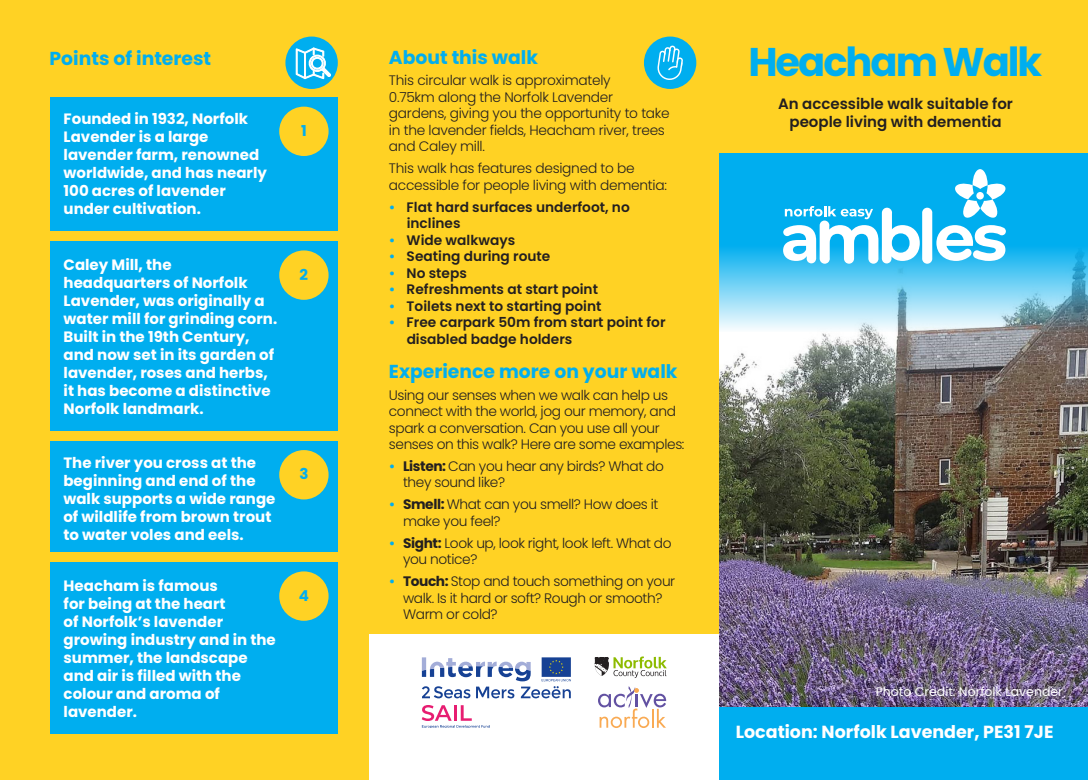
<style>
.page{position:relative;width:1088px;height:780px;background:#fff}
.page>*{position:absolute;margin:0;border:0;box-sizing:border-box;transform-origin:0 0}
.t1{font:700 40px "Poppins";letter-spacing:-.05em;color:#00aeef}
.t2{font:700 18.75px "Poppins";color:#00aeef}
.t3{font:700 17.5px "Poppins";color:#fff}
.t4{font:700 15px/18px "Poppins";color:#fff}
.t5{font:600 15px/18px "Poppins";color:#231f20;text-align:center}
.t6{font:700 15px "Poppins";color:#00aeef}
.t7{font:300 13.75px/16.5px "Poppins";letter-spacing:-.03em;color:#231f20}
.t8{font:600 13.75px/16.5px "Poppins";color:#231f20}
.t9{font:12.5px "Poppins";color:#fff}
.s1{color:#00aeef}
.s2{font-weight:600;color:#00aeef}
.s3{font-weight:700}
</style>
<div class="page">
<div style="left:0;top:0;width:369px;height:780px;background:#ffd224"></div>
<div style="left:369px;top:0;width:350px;height:634px;background:#ffd224"></div>
<div style="left:285px;top:37px;width:53px;height:52px;background:#00aeef;border-radius:50%"></div>
<svg style="left:296px;top:48px;width:35px;height:31px"></svg>
<div style="left:644px;top:37px;width:52px;height:52px;background:#00aeef;border-radius:50%"></div>
<svg style="left:657px;top:45px;width:26px;height:35px"></svg>
<div style="left:50px;top:97px;width:288px;height:133px;background:#00aeef"></div>
<div style="left:50px;top:562px;width:288px;height:171px;background:#00aeef"></div>
<div style="left:279px;top:107px;width:50px;height:49px;background:#ffd224;border-radius:50%"></div>
<div style="left:279px;top:571px;width:50px;height:49px;background:#ffd224;border-radius:50%"></div>
<div style="left:50px;top:441px;width:288px;height:111px;background:#00aeef"></div>
<div style="left:279px;top:450px;width:50px;height:49px;background:#ffd224;border-radius:50%"></div>
<div style="left:50px;top:241px;width:288px;height:189px;background:#00aeef"></div>
<div style="left:279px;top:250px;width:50px;height:50px;background:#ffd224;border-radius:50%"></div>
<svg style="left:598px;top:686px;width:68px;height:42px"></svg>
<svg style="left:595px;top:656px;width:72px;height:22px"></svg>
<svg style="left:422px;top:657px;width:149px;height:41px"></svg>
<svg style="left:422px;top:705px;width:68px;height:22px"></svg>
<div style="left:719px;top:18px;width:369px;height:762px;background:#00aeef"></div>
<img style="left:719px;top:332px;width:369px;height:374px">
<svg style="left:719px;top:249px;width:369px;height:83px"></svg>
<div style="left:719px;top:0;width:369px;height:152px;background:#ffd224"></div>
<svg style="left:783px;top:169px;width:223px;height:95px"></svg>
<div style="left:976px;top:192px;width:8px;height:7px;background:#fff;border-radius:50%"></div>
<p class="t2" style="left:50px;top:47px;width:163px">Points of interest</p>
<p class="t4" style="left:64px;top:110px;width:205px">Founded in 1932, Norfolk<br>Lavender is a large lavender farm, renowned worldwide, and has nearly<br>100 acres of lavender under cultivation.</p>
<p class="t4" style="left:64px;top:255px;width:215px">Caley Mill, the headquarters of Norfolk<br>Lavender, was originally a water mill for grinding corn.<br>Built in the 19th Century, and now set in its garden of lavender, roses and herbs, it has become a distinctive<br>Norfolk landmark.</p>
<p class="t4" style="left:63px;top:453px;width:214px">The river you cross at the beginning and end of the walk supports a wide range of wildlife from brown trout to water voles and eels.</p>
<p class="t4" style="left:64px;top:576px;width:214px">Heacham is famous<br>for being at the heart<br>of Norfolk’s lavender growing industry and in the summer, the landscape and air is filled with the colour and aroma of lavender.</p>
<p class="t6" style="left:301px;top:122px;width:7px">1</p>
<p class="t6" style="left:300px;top:266px;width:10px">2</p>
<p class="t6" style="left:299px;top:465px;width:11px">3</p>
<p class="t6" style="left:299px;top:586px;width:12px">4</p>
<p class="t2" style="left:389px;top:46px;width:151px">About this walk</p>
<p class="t7" style="left:389px;top:72px;width:282px">This circular walk is approximately<br>0.75km along the Norfolk Lavender gardens, giving you the opportunity to take in the lavender fields, Heacham river, trees and Caley mill.</p>
<p class="t7" style="left:389px;top:160px;width:279px">This walk has features designed to be accessible for people living with dementia:</p>
<p class="t8" style="left:407px;top:198px;width:225px;text-indent:-18px"><span class="s1">•</span> Flat hard surfaces underfoot, no inclines</p>
<p class="t8" style="left:389px;top:231px;width:128px"><span class="s1">•</span> Wide walkways</p>
<p class="t8" style="left:389px;top:248px;width:163px"><span class="s1">•</span> Seating during route</p>
<p class="t8" style="left:389px;top:264px;width:79px"><span class="s1">•</span> No steps</p>
<p class="t8" style="left:389px;top:281px;width:211px"><span class="s1">•</span> Refreshments at start point</p>
<p class="t8" style="left:389px;top:297px;width:214px"><span class="s1">•</span> Toilets next to starting point</p>
<p class="t8" style="left:407px;top:314px;width:260px;text-indent:-18px"><span class="s1">•</span> Free carpark 50m from start point for disabled badge holders</p>
<p class="t2" style="left:389px;top:360px;width:290px">Experience more on your walk</p>
<p class="t7" style="left:389px;top:386px;width:297px">Using our senses when we walk can help us connect with the world, jog our memory, and spark a conversation. Can you use all your senses on this walk? Here are some examples:</p>
<p class="t7" style="left:403px;top:458px;width:262px;text-indent:-14px"><span class="s2">•</span> <span class="s3">Listen:</span> Can you hear any birds? What do they sound like?</p>
<p class="t7" style="left:403px;top:496px;width:257px;text-indent:-14px"><span class="s2">•</span> <span class="s3">Smell:</span> What can you smell? How does it make you feel?</p>
<p class="t7" style="left:403px;top:534px;width:270px;text-indent:-14px"><span class="s2">•</span> <span class="s3">Sight:</span> Look up, look right, look left. What do you notice?</p>
<p class="t7" style="left:403px;top:573px;width:274px;text-indent:-14px"><span class="s2">•</span> <span class="s3">Touch:</span> Stop and touch something on your walk. Is it hard or soft? Rough or smooth?<br>Warm or cold?</p>
<p class="t1" style="left:748px;top:39px;width:295px">Heacham Walk</p>
<p class="t5" style="left:778px;top:95px;width:236px">An accessible walk suitable for people living with dementia</p>
<p class="t9" style="left:876px;top:684px;width:189px">Photo Credit: Norfolk Lavender</p>
<p class="t3" style="left:736px;top:721px;width:319px">Location: Norfolk Lavender, PE31 7JE</p>
</div>
